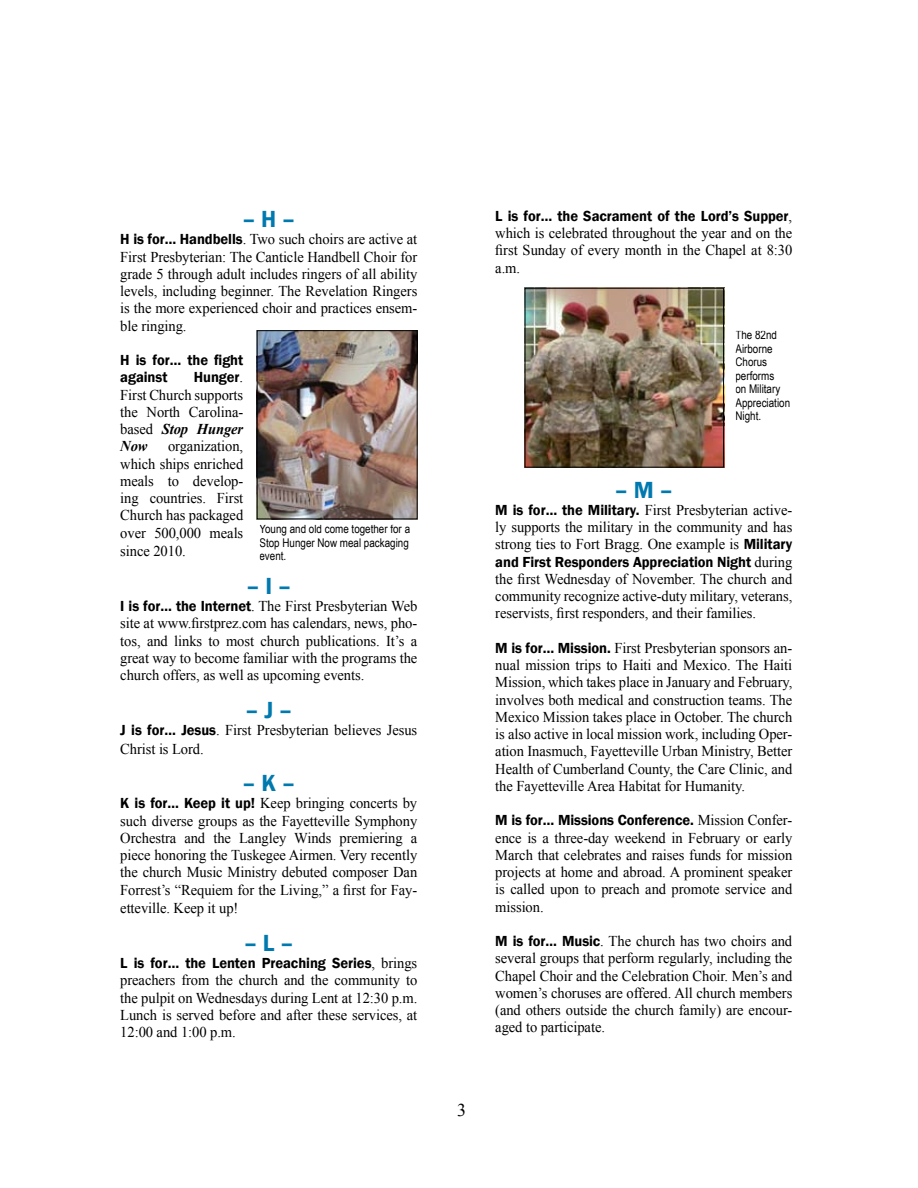
<style>
.page{position:relative;width:918px;height:1188px;background:#fff}
.page>*{position:absolute;margin:0;border:0;box-sizing:border-box;transform-origin:0 0}
.t1{font:600 24px "Franklin Gothic";color:#0079af}
.t2{font:18px "Times New Roman";color:#000}
.t3{font:15px/17.2px "Times New Roman";letter-spacing:-.005em;color:#000;text-align:justify}
.t4{font:600 15px/17.2px "Franklin Gothic";letter-spacing:-.005em;color:#000}
.t5{font:12px/13.5px "Arial Narrow";color:#000;text-align:justify}
.s1{font-family:"Franklin Gothic";font-weight:600}
.s2{font-family:"Times New Roman";font-weight:400}
.s3{font-weight:700;font-style:italic}
</style>
<div class="page">
<img style="left:259px;top:332px;width:157px;height:185px">
<div style="left:257px;top:330px;width:161px;height:189px;border:1px solid #000"></div>
<img style="left:527px;top:290px;width:195px;height:176px">
<div style="left:525px;top:288px;width:199px;height:180px;border:1px solid #000"></div>
<h1 class="t1" style="left:242px;top:204px;width:55px">– H –</h1>
<p class="t3" style="left:120px;top:230px;width:299px"><span class="s1">H is for… Handbells</span>. Two such choirs are active at First Presbyterian: The Canticle Handbell Choir for grade 5 through adult includes ringers of all ability levels, including beginner. The Revelation Ringers is the more experienced choir and practices ensem&shy;ble ringing.</p>
<p class="t4" style="left:120px;top:352px;width:124px">H is for… the fight against</p>
<p class="t4" style="left:194px;top:369px;width:51px">Hunger<span class="s2">.</span></p>
<p class="t3" style="left:120px;top:386px;width:125px">First Church supports the North Carolina&shy;based <span class="s3">Stop Hunger Now</span></p>
<p class="t3" style="left:120px;top:437px;width:125px;text-indent:48px">organization, which ships enriched meals to develop&shy;ing countries. First Church has packaged over 500,000 meals</p>
<p class="t3" style="left:120px;top:542px;width:67px">since 2010.</p>
<p class="t5" style="left:260px;top:522px;width:152px">Young and old come together for a Stop Hunger Now meal packaging event.</p>
<h1 class="t1" style="left:246px;top:571px;width:47px">– I –</h1>
<p class="t3" style="left:120px;top:597px;width:299px"><span class="s1">I is for… the Internet</span>. The First Presbyterian Web site at www.firstprez.com has calendars, news, pho&shy;tos, and links to most church publications. It’s a great way to become familiar with the programs the church offers, as well as upcoming events.</p>
<h1 class="t1" style="left:245px;top:695px;width:49px">– J –</h1>
<p class="t3" style="left:120px;top:720px;width:298px;line-height:18.8px"><span class="s1">J is for… Jesus</span>. First Presbyterian believes Jesus<br>Christ is Lord.</p>
<h1 class="t1" style="left:242px;top:768px;width:55px">– K –</h1>
<p class="t3" style="left:120px;top:794px;width:299px"><span class="s1">K is for… Keep it up!</span> Keep bringing concerts by such diverse groups as the Fayetteville Symphony Orchestra and the Langley Winds premiering a piece honoring the Tuskegee Airmen. Very recently the church Music Ministry debuted composer Dan Forrest’s “Requiem for the Living,” a first for Fay-</p>
<p class="t3" style="left:120px;top:899px;width:120px">etteville. Keep it up!</p>
<h1 class="t1" style="left:244px;top:928px;width:52px">– L –</h1>
<p class="t4" style="left:120px;top:955px;width:298px">L is for… the Lenten Preaching Series<span class="s2">, brings</span></p>
<p class="t3" style="left:120px;top:971px;width:299px">preachers from the church and the community to the pulpit on Wednesdays during Lent at 12:30 p.m.<br>Lunch is served before and after these services, at 12:00 and 1:00 p.m.</p>
<p class="t2" style="left:457px;top:1098px;width:10px">3</p>
<p class="t4" style="left:495px;top:207px;width:298px">L is for… the Sacrament of the Lord’s Supper<span class="s2">,</span></p>
<p class="t3" style="left:495px;top:224px;width:299px">which is celebrated throughout the year and on the first Sunday of every month in the Chapel at 8:30 a.m.</p>
<p class="t5" style="left:735px;top:328px;width:56px;text-align:left">The 82nd<br>Airborne<br>Chorus performs<br>on Military<br>Appreciation<br>Night.</p>
<h1 class="t1" style="left:615px;top:475px;width:60px">– M –</h1>
<p class="t3" style="left:495px;top:501px;width:299px"><span class="s1">M is for… the Military.</span> First Presbyterian active&shy;ly supports the military in the community and has strong ties to Fort Bragg. One example is <span class="s1">Military</span></p>
<p class="t4" style="left:495px;top:553px;width:298px">and First Responders Appreciation Night <span class="s2">during</span></p>
<p class="t3" style="left:495px;top:570px;width:299px">the first Wednesday of November. The church and community recognize active-duty military, veterans, reservists, first responders, and their families.</p>
<p class="t3" style="left:495px;top:639px;width:299px"><span class="s1">M is for… Mission.</span> First Presbyterian sponsors an&shy;nual mission trips to Haiti and Mexico. The Haiti Mission, which takes place in January and February, involves both medical and construction teams. The Mexico Mission takes place in October. The church is also active in local mission work, including Oper&shy;ation Inasmuch, Fayetteville Urban Ministry, Better Health of Cumberland County, the Care Clinic, and the Fayetteville Area Habitat for Humanity.</p>
<p class="t4" style="left:495px;top:812px;width:298px">M is for… Missions Conference. <span class="s2">Mission Confer-</span></p>
<p class="t3" style="left:495px;top:829px;width:299px">ence is a three-day weekend in February or early March that celebrates and raises funds for mission projects at home and abroad. A prominent speaker is called upon to preach and promote service and mission.</p>
<p class="t3" style="left:495px;top:932px;width:299px"><span class="s1">M is for… Music</span>. The church has two choirs and several groups that perform regularly, including the Chapel Choir and the Celebration Choir. Men’s and women’s choruses are offered. All church members (and others outside the church family) are encour&shy;aged to participate.</p>
</div>
